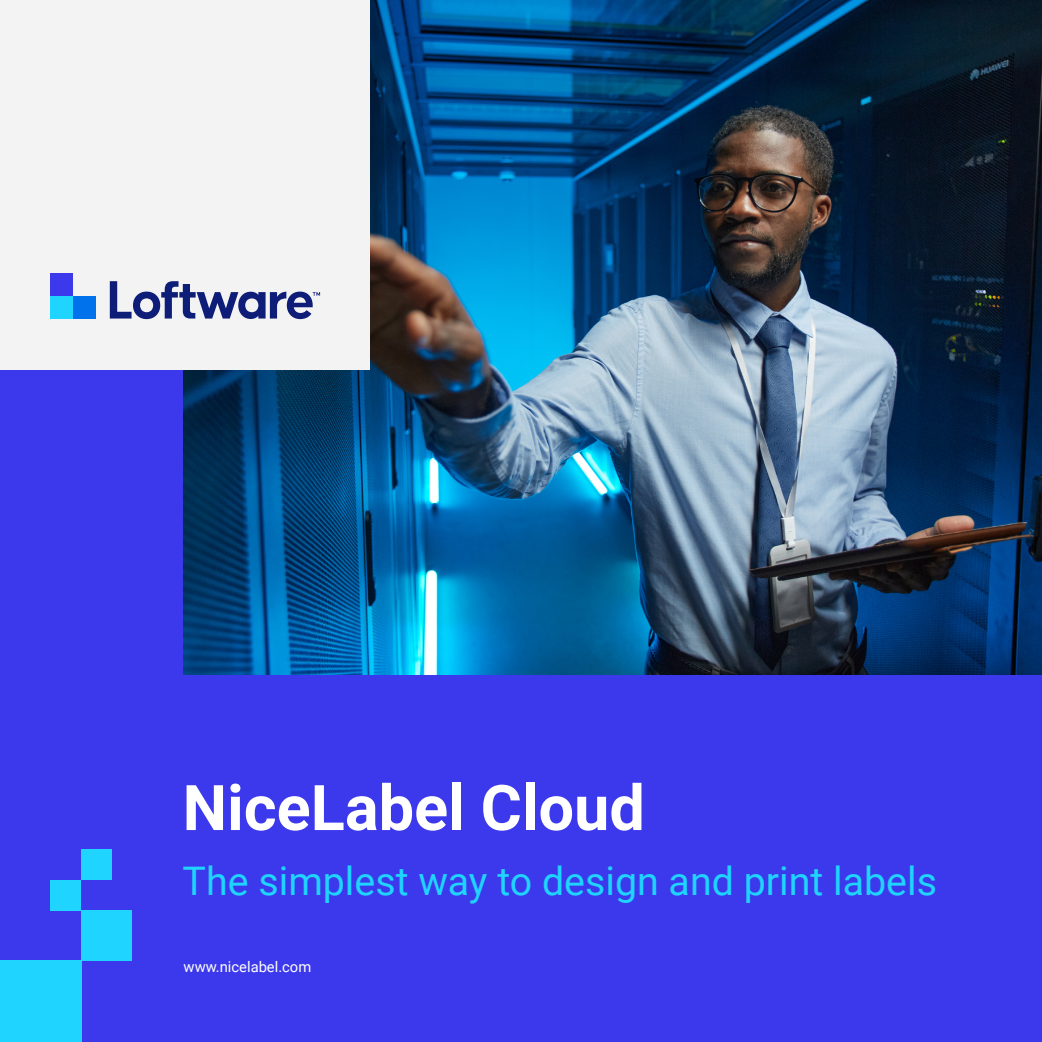
<style>
.page{position:relative;width:1042px;height:1042px;background:#fff}
.page>*{position:absolute;margin:0;border:0;box-sizing:border-box;transform-origin:0 0}
.t1{font:700 63px "Roboto";color:#fff}
.t2{font:39.38px "Roboto";color:#1fd4ff}
.t3{font:14.7px "Roboto";color:#fff}
</style>
<div class="page">
<div style="left:0;top:332px;width:1042px;height:710px;background:#3c39ec"></div>
<img style="left:184px;top:0;width:858px;height:675px">
<div style="left:0;top:0;width:370px;height:370px;background:#f4f3f3"></div>
<div style="left:50px;top:273px;width:23px;height:22px;background:#3c39ec"></div>
<div style="left:50px;top:295px;width:23px;height:23px;background:#1fd4ff"></div>
<div style="left:73px;top:295px;width:23px;height:23px;background:#0072eb"></div>
<svg style="left:110px;top:281px;width:210px;height:38px"></svg>
<div style="left:50px;top:880px;width:31px;height:31px;background:#1fd4ff"></div>
<div style="left:81px;top:849px;width:31px;height:31px;background:#1fd4ff"></div>
<div style="left:81px;top:911px;width:50px;height:50px;background:#1fd4ff"></div>
<div style="left:0;top:961px;width:81px;height:81px;background:#1fd4ff"></div>
<h1 class="t1" style="left:183px;top:763px;width:464px">NiceLabel Cloud</h1>
<p class="t2" style="left:183px;top:853px;width:756px">The simplest way to design and print labels</p>
<p class="t3" style="left:184px;top:956px;width:129px">www.nicelabel.com</p>
</div>
